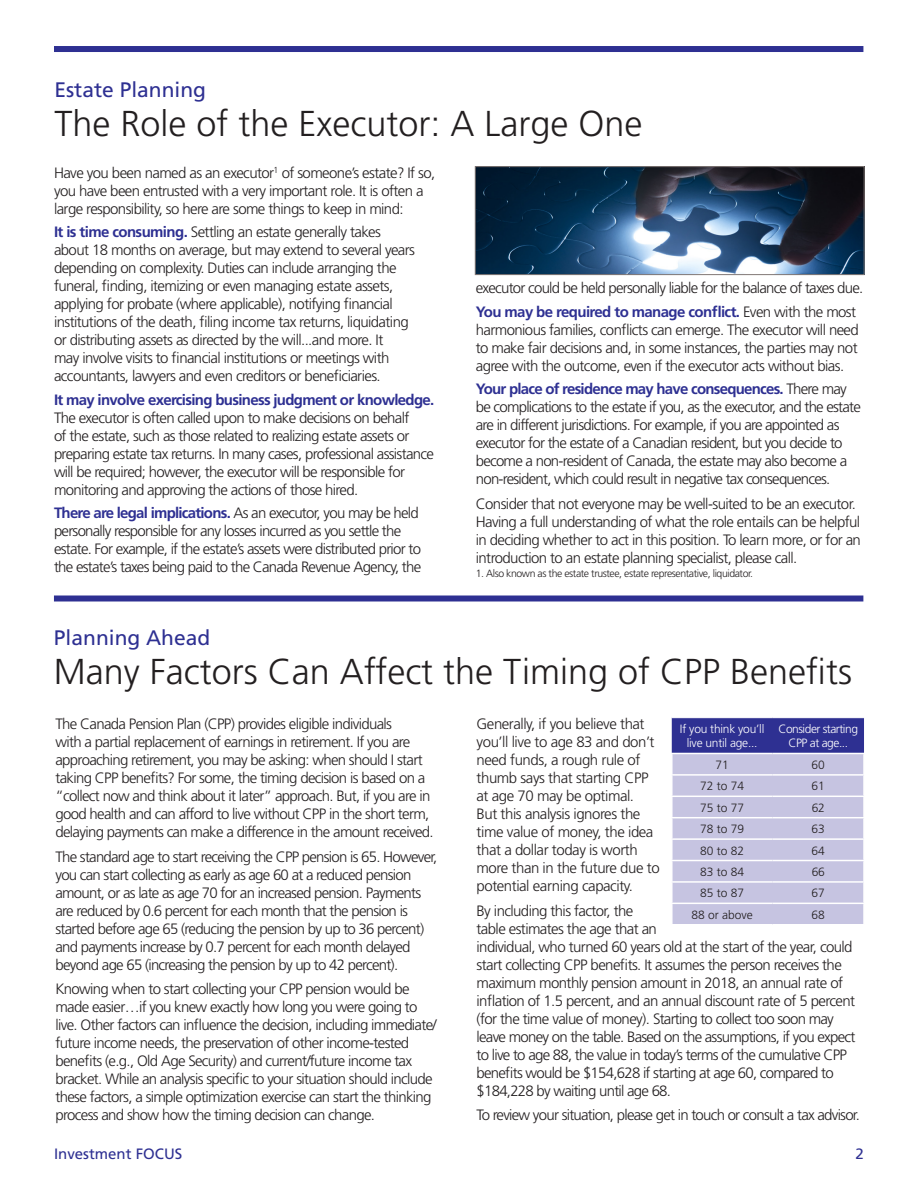
<style>
.page{position:relative;width:918px;height:1188px;background:#fff}
.page>*{position:absolute;margin:0;border:0;box-sizing:border-box;transform-origin:0 0}
.headline{font:300 36px "Frutiger";color:#231f20}
.headline-2{font:21px "Frutiger";color:#2e3092}
.Body_text{font:300 15px/18px "Frutiger";letter-spacing:-.045em;color:#231f20}
.t1{font:15px "Frutiger";color:#2e3092}
.t2{font:300 12px "Frutiger";color:#231f20}
.t3{font:300 12px/14.4px "Frutiger";letter-spacing:-.03em;color:#fff;text-align:center}
.Body_text-2{font:300 10.5px "Frutiger";letter-spacing:-.04em;color:#231f20}
.s1{font-weight:700;color:#2e3092}
</style>
<div class="page">
<div style="left:54px;top:46px;width:809px;height:6px;background:#2e3092"></div>
<div style="left:54px;top:596px;width:809px;height:6px;background:#2e3092"></div>
<img style="left:477px;top:168px;width:385px;height:105px">
<div style="left:475px;top:166px;width:389px;height:109px;border:1px solid #817876"></div>
<svg style="left:672px;top:718px;width:192px;height:206px;background:#abaad3"></svg>
<hr style="left:671px;top:753px;width:102px;height:1px;background:#fff">
<hr style="left:671px;top:754px;width:2px;height:20px;background:#fff">
<hr style="left:773px;top:753px;width:92px;height:1px;background:#fff">
<hr style="left:863px;top:754px;width:2px;height:20px;background:#fff">
<hr style="left:671px;top:774px;width:102px;height:2px;background:#fff">
<hr style="left:671px;top:776px;width:2px;height:20px;background:#fff">
<hr style="left:773px;top:774px;width:92px;height:2px;background:#fff">
<hr style="left:863px;top:776px;width:2px;height:20px;background:#fff">
<hr style="left:671px;top:796px;width:102px;height:1px;background:#fff">
<hr style="left:671px;top:797px;width:2px;height:20px;background:#fff">
<hr style="left:773px;top:796px;width:92px;height:1px;background:#fff">
<hr style="left:863px;top:797px;width:2px;height:20px;background:#fff">
<hr style="left:671px;top:817px;width:102px;height:1px;background:#fff">
<hr style="left:671px;top:818px;width:2px;height:20px;background:#fff">
<hr style="left:773px;top:817px;width:92px;height:1px;background:#fff">
<hr style="left:863px;top:818px;width:2px;height:20px;background:#fff">
<hr style="left:671px;top:838px;width:102px;height:2px;background:#fff">
<hr style="left:671px;top:840px;width:2px;height:20px;background:#fff">
<hr style="left:773px;top:838px;width:92px;height:2px;background:#fff">
<hr style="left:863px;top:840px;width:2px;height:20px;background:#fff">
<hr style="left:671px;top:860px;width:102px;height:1px;background:#fff">
<hr style="left:671px;top:861px;width:2px;height:20px;background:#fff">
<hr style="left:773px;top:860px;width:92px;height:1px;background:#fff">
<hr style="left:863px;top:861px;width:2px;height:20px;background:#fff">
<hr style="left:671px;top:881px;width:102px;height:2px;background:#fff">
<hr style="left:671px;top:883px;width:2px;height:20px;background:#fff">
<hr style="left:773px;top:881px;width:92px;height:2px;background:#fff">
<hr style="left:863px;top:883px;width:2px;height:20px;background:#fff">
<hr style="left:671px;top:903px;width:102px;height:1px;background:#fff">
<hr style="left:671px;top:904px;width:2px;height:20px;background:#fff">
<hr style="left:773px;top:903px;width:92px;height:1px;background:#fff">
<hr style="left:863px;top:904px;width:2px;height:20px;background:#fff">
<p class="headline-2" style="left:54px;top:78px;width:153px">Estate Planning</p>
<p class="headline" style="left:54px;top:104px;width:590px">The Role of the Executor: A Large One</p>
<p class="Body_text" style="left:54px;top:164px;width:383px">Have you been named as an executor<sup>1</sup> of someone’s estate? If so, you have been entrusted with a very important role. It is often a large responsibility, so here are some things to keep in mind:</p>
<p class="Body_text" style="left:54px;top:223px;width:363px"><span class="s1">It is time consuming.</span> Settling an estate generally takes about 18 months on average, but may extend to several years depending on complexity. Duties can include arranging the funeral, finding, itemizing or even managing estate assets, applying for probate (where applicable), notifying financial institutions of the death, filing income tax returns, liquidating or distributing assets as directed by the will...and more. It<br>may involve visits to financial institutions or meetings with accountants, lawyers and even creditors or beneficiaries.</p>
<p class="Body_text" style="left:54px;top:391px;width:382px"><span class="s1">It may involve exercising business judgment or knowledge.<br></span>The executor is often called upon to make decisions on behalf<br>of the estate, such as those related to realizing estate assets or preparing estate tax returns. In many cases, professional assistance will be required; however, the executor will be responsible for monitoring and approving the actions of those hired.</p>
<p class="Body_text" style="left:54px;top:504px;width:369px"><span class="s1">There are legal implications.</span> As an executor, you may be held personally responsible for any losses incurred as you settle the estate. For example, if the estate’s assets were distributed prior to the estate’s taxes being paid to the Canada Revenue Agency, the</p>
<p class="Body_text" style="left:476px;top:279px;width:389px">executor could be held personally liable for the balance of taxes due.</p>
<p class="Body_text" style="left:476px;top:303px;width:385px"><span class="s1">You may be required to manage conflict.</span> Even with the most harmonious families, conflicts can emerge. The executor will need to make fair decisions and, in some instances, the parties may not agree with the outcome, even if the executor acts without bias.</p>
<p class="Body_text" style="left:476px;top:380px;width:387px"><span class="s1">Your place of residence may have consequences.</span> There may be complications to the estate if you, as the executor, and the estate are in different jurisdictions. For example, if you are appointed as executor for the estate of a Canadian resident, but you decide to become a non-resident of Canada, the estate may also become a non-resident, which could result in negative tax consequences.</p>
<p class="Body_text" style="left:476px;top:494px;width:387px">Consider that not everyone may be well-suited to be an executor.<br>Having a full understanding of what the role entails can be helpful in deciding whether to act in this position. To learn more, or for an introduction to an estate planning specialist, please call.</p>
<p class="Body_text-2" style="left:476px;top:567px;width:279px">1. Also known as the estate trustee, estate representative, liquidator.</p>
<p class="headline-2" style="left:54px;top:625px;width:158px">Planning Ahead</p>
<p class="headline" style="left:54px;top:651px;width:800px">Many Factors Can Affect the Timing of CPP Benefits</p>
<p class="Body_text" style="left:55px;top:715px;width:380px">The Canada Pension Plan (CPP) provides eligible individuals<br>with a partial replacement of earnings in retirement. If you are approaching retirement, you may be asking: when should I start taking CPP benefits? For some, the timing decision is based on a “collect now and think about it later” approach. But, if you are in good health and can afford to live without CPP in the short term, delaying payments can make a difference in the amount received.</p>
<p class="Body_text" style="left:55px;top:847px;width:384px">The standard age to start receiving the CPP pension is 65. However, you can start collecting as early as age 60 at a reduced pension amount, or as late as age 70 for an increased pension. Payments are reduced by 0.6 percent for each month that the pension is started before age 65 (reducing the pension by up to 36 percent) and payments increase by 0.7 percent for each month delayed beyond age 65 (increasing the pension by up to 42 percent).</p>
<p class="Body_text" style="left:55px;top:980px;width:383px">Knowing when to start collecting your CPP pension would be made easier…if you knew exactly how long you were going to live. Other factors can influence the decision, including immediate/ future income needs, the preservation of other income-tested benefits (e.g., Old Age Security) and current/future income tax bracket. While an analysis specific to your situation should include these factors, a simple optimization exercise can start the thinking process and show how the timing decision can change.</p>
<p class="Body_text" style="left:477px;top:715px;width:185px">Generally, if you believe that you’ll live to age 83 and don’t need funds, a rough rule of thumb says that starting CPP at age 70 may be optimal.<br>But this analysis ignores the time value of money, the idea that a dollar today is worth more than in the future due to potential earning capacity.</p>
<p class="Body_text" style="left:477px;top:901px;width:380px">By including this factor, the<br>table estimates the age that an<br>individual, who turned 60 years old at the start of the year, could start collecting CPP benefits. It assumes the person receives the maximum monthly pension amount in 2018, an annual rate of inflation of 1.5 percent, and an annual discount rate of 5 percent (for the time value of money). Starting to collect too soon may leave money on the table. Based on the assumptions, if you expect to live to age 88, the value in today’s terms of the cumulative CPP benefits would be $154,628 if starting at age 60, compared to $184,228 by waiting until age 68.</p>
<p class="Body_text" style="left:477px;top:1106px;width:385px">To review your situation, please get in touch or consult a tax advisor.</p>
<p class="t3" style="left:680px;top:722px;width:86px">If you think you’ll live until age...</p>
<p class="t3" style="left:779px;top:722px;width:81px">Consider starting<br>CPP at age...</p>
<p class="t2" style="left:715px;top:758px;width:15px">71</p>
<p class="t2" style="left:812px;top:758px;width:15px">60</p>
<p class="t2" style="left:700px;top:779px;width:46px">72 to 74</p>
<p class="t2" style="left:812px;top:779px;width:15px">61</p>
<p class="t2" style="left:700px;top:801px;width:46px">75 to 77</p>
<p class="t2" style="left:812px;top:801px;width:15px">62</p>
<p class="t2" style="left:700px;top:822px;width:46px">78 to 79</p>
<p class="t2" style="left:812px;top:822px;width:15px">63</p>
<p class="t2" style="left:700px;top:844px;width:46px">80 to 82</p>
<p class="t2" style="left:812px;top:844px;width:15px">64</p>
<p class="t2" style="left:700px;top:865px;width:46px">83 to 84</p>
<p class="t2" style="left:812px;top:865px;width:15px">66</p>
<p class="t2" style="left:700px;top:886px;width:46px">85 to 87</p>
<p class="t2" style="left:812px;top:886px;width:15px">67</p>
<p class="t2" style="left:691px;top:908px;width:63px">88 or above</p>
<p class="t2" style="left:812px;top:908px;width:15px">68</p>
<p class="t1" style="left:54px;top:1145px;width:130px">Investment FOCUS</p>
<p class="t1" style="left:856px;top:1145px;width:10px">2</p>
</div>
